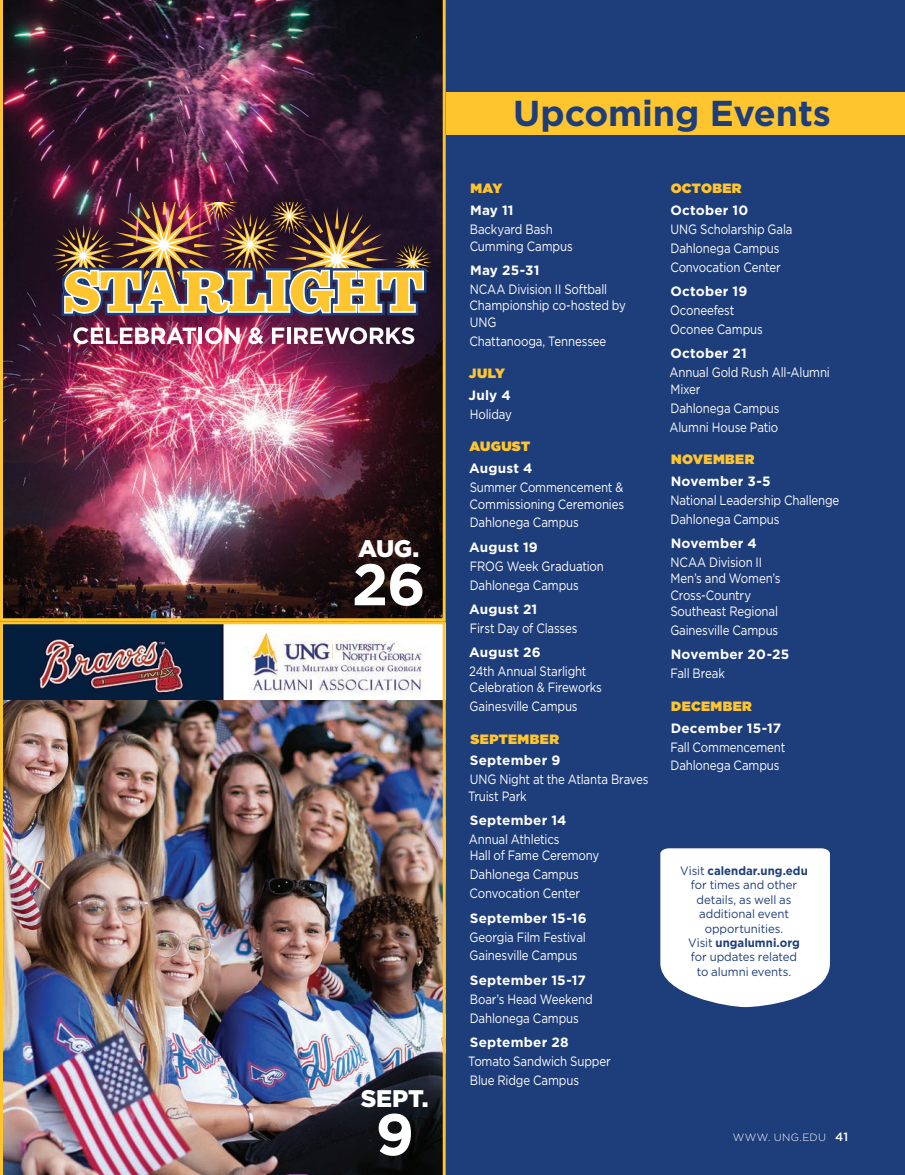
<style>
.page{position:relative;width:905px;height:1175px;background:#fff}
.page>*{position:absolute;margin:0;border:0;box-sizing:border-box;transform-origin:0 0}
.t1{font:700 58.5px "Gotham";color:#fff}
.t2{font:700 36px "Gotham";letter-spacing:-.005em;color:#1e3d7b}
.t3{font:900 24px "Gotham";letter-spacing:-.01em;color:#fff}
.t4{font:13.5px/16.5px "Gotham";letter-spacing:-.015em;color:#fff;scale:.85 1}
.t5{font:700 13.5px "Gotham";letter-spacing:.015em;color:#fff}
.t6{font:900 13.5px "Gotham";letter-spacing:.025em;color:#fec52e}
.t7{font:12px/14.4px "Gotham";letter-spacing:-.005em;color:#1e3d7b;text-align:center;scale:.95 1}
.t8{font:300 10.5px "Gotham";letter-spacing:.035em;color:#fff}
.s1{font-weight:700}
.s2{font-weight:500;font-size:12px}
</style>
<div class="page">
<div style="left:446px;top:0;width:458px;height:1174px;background:#1e3d7b"></div>
<div style="left:446px;top:92px;width:458px;height:43px;background:#fec52e"></div>
<svg style="left:660px;top:848px;width:170px;height:159px;background:#eff1f5"></svg>
<img style="left:0;top:0;width:446px;height:621px">
<img style="left:52px;top:202px;width:380px;height:146px">
<img style="left:0;top:621px;width:446px;height:553px">
<h3 class="t3" style="left:358px;top:532px;width:63px">AUG.</h3>
<h1 class="t1" style="left:352px;top:546px;width:75px">26</h1>
<h3 class="t3" style="left:360px;top:1082px;width:70px">SEPT.</h3>
<h1 class="t1" style="left:375px;top:1095px;width:40px">9</h1>
<h2 class="t2" style="left:513px;top:89px;width:319px">Upcoming Events</h2>
<p class="t6" style="left:470px;top:179px;width:33px">MAY</p>
<p class="t5" style="left:470px;top:201px;width:45px">May 11</p>
<p class="t4" style="left:469px;top:221px;width:123px">Backyard Bash<br>Cumming Campus</p>
<p class="t5" style="left:470px;top:261px;width:71px">May 25-31</p>
<p class="t4" style="left:469px;top:280px;width:185px">NCAA Division II Softball<br>Championship co-hosted by<br>UNG</p>
<p class="t4" style="left:469px;top:332px;width:162px">Chattanooga, Tennessee</p>
<p class="t6" style="left:469px;top:364px;width:37px">JULY</p>
<p class="t5" style="left:468px;top:386px;width:44px">July 4</p>
<p class="t4" style="left:470px;top:405px;width:51px">Holiday</p>
<p class="t6" style="left:469px;top:437px;width:62px">AUGUST</p>
<p class="t5" style="left:469px;top:459px;width:65px">August 4</p>
<p class="t4" style="left:469px;top:478px;width:183px">Summer Commencement &amp;<br>Commissioning Ceremonies</p>
<p class="t4" style="left:470px;top:514px;width:130px">Dahlonega Campus</p>
<p class="t5" style="left:469px;top:538px;width:70px">August 19</p>
<p class="t4" style="left:470px;top:556px;width:159px;line-height:18.9px">FROG Week Graduation<br>Dahlonega Campus</p>
<p class="t5" style="left:469px;top:600px;width:70px">August 21</p>
<p class="t4" style="left:470px;top:619px;width:128px">First Day of Classes</p>
<p class="t5" style="left:469px;top:643px;width:73px">August 26</p>
<p class="t4" style="left:469px;top:662px;width:158px">24th Annual Starlight<br>Celebration &amp; Fireworks</p>
<p class="t4" style="left:469px;top:698px;width:128px">Gainesville Campus</p>
<p class="t6" style="left:470px;top:729px;width:90px">SEPTEMBER</p>
<p class="t5" style="left:470px;top:751px;width:92px">September 9</p>
<p class="t4" style="left:468px;top:771px;width:214px">UNG Night at the Atlanta Braves<br>Truist Park</p>
<p class="t5" style="left:470px;top:811px;width:98px">September 14</p>
<p class="t4" style="left:469px;top:830px;width:155px">Annual Athletics<br>Hall of Fame Ceremony</p>
<p class="t4" style="left:469px;top:865px;width:131px;line-height:18.9px">Dahlonega Campus<br>Convocation Center</p>
<p class="t5" style="left:470px;top:908px;width:118px">September 15-16</p>
<p class="t4" style="left:469px;top:927px;width:138px;line-height:18.9px">Georgia Film Festival<br>Gainesville Campus</p>
<p class="t5" style="left:470px;top:970px;width:117px">September 15-17</p>
<p class="t4" style="left:470px;top:989px;width:146px;line-height:18.9px">Boar’s Head Weekend<br>Dahlonega Campus</p>
<p class="t5" style="left:470px;top:1033px;width:100px">September 28</p>
<p class="t4" style="left:468px;top:1051px;width:169px;line-height:18.9px">Tomato Sandwich Supper<br>Blue Ridge Campus</p>
<p class="t6" style="left:670px;top:179px;width:72px">OCTOBER</p>
<p class="t5" style="left:670px;top:201px;width:79px">October 10</p>
<p class="t4" style="left:670px;top:220px;width:145px;line-height:18.9px">UNG Scholarship Gala<br>Dahlonega Campus<br>Convocation Center</p>
<p class="t5" style="left:670px;top:282px;width:78px">October 19</p>
<p class="t4" style="left:670px;top:300px;width:110px;line-height:18.9px">Oconeefest<br>Oconee Campus</p>
<p class="t5" style="left:670px;top:344px;width:78px">October 21</p>
<p class="t4" style="left:669px;top:364px;width:190px">Annual Gold Rush All-Alumni<br>Mixer</p>
<p class="t4" style="left:669px;top:398px;width:131px;line-height:18.9px">Dahlonega Campus<br>Alumni House Patio</p>
<p class="t6" style="left:671px;top:449px;width:85px">NOVEMBER</p>
<p class="t5" style="left:670px;top:472px;width:102px">November 3-5</p>
<p class="t4" style="left:670px;top:490px;width:200px;line-height:18.9px">National Leadership Challenge<br>Dahlonega Campus</p>
<p class="t5" style="left:670px;top:534px;width:88px">November 4</p>
<p class="t4" style="left:670px;top:553px;width:131px">NCAA Division II<br>Men’s and Women’s<br>Cross-Country<br>Southeast Regional</p>
<p class="t4" style="left:670px;top:622px;width:128px">Gainesville Campus</p>
<p class="t5" style="left:670px;top:645px;width:120px">November 20-25</p>
<p class="t4" style="left:670px;top:665px;width:66px">Fall Break</p>
<p class="t6" style="left:671px;top:696px;width:82px">DECEMBER</p>
<p class="t5" style="left:670px;top:719px;width:112px">December 15-17</p>
<p class="t4" style="left:670px;top:737px;width:137px;line-height:18.9px">Fall Commencement<br>Dahlonega Campus</p>
<p class="t7" style="left:680px;top:863px;width:136px">Visit <span class="s1">calendar.ung.edu </span>for times and other details, as well as additional event opportunities.<br>Visit <span class="s1">ungalumni.org </span>for updates related<br>to alumni events.</p>
<p class="t8" style="left:732px;top:1130px;width:117px">WWW. UNG.EDU <span class="s2">41</span></p>
</div>
